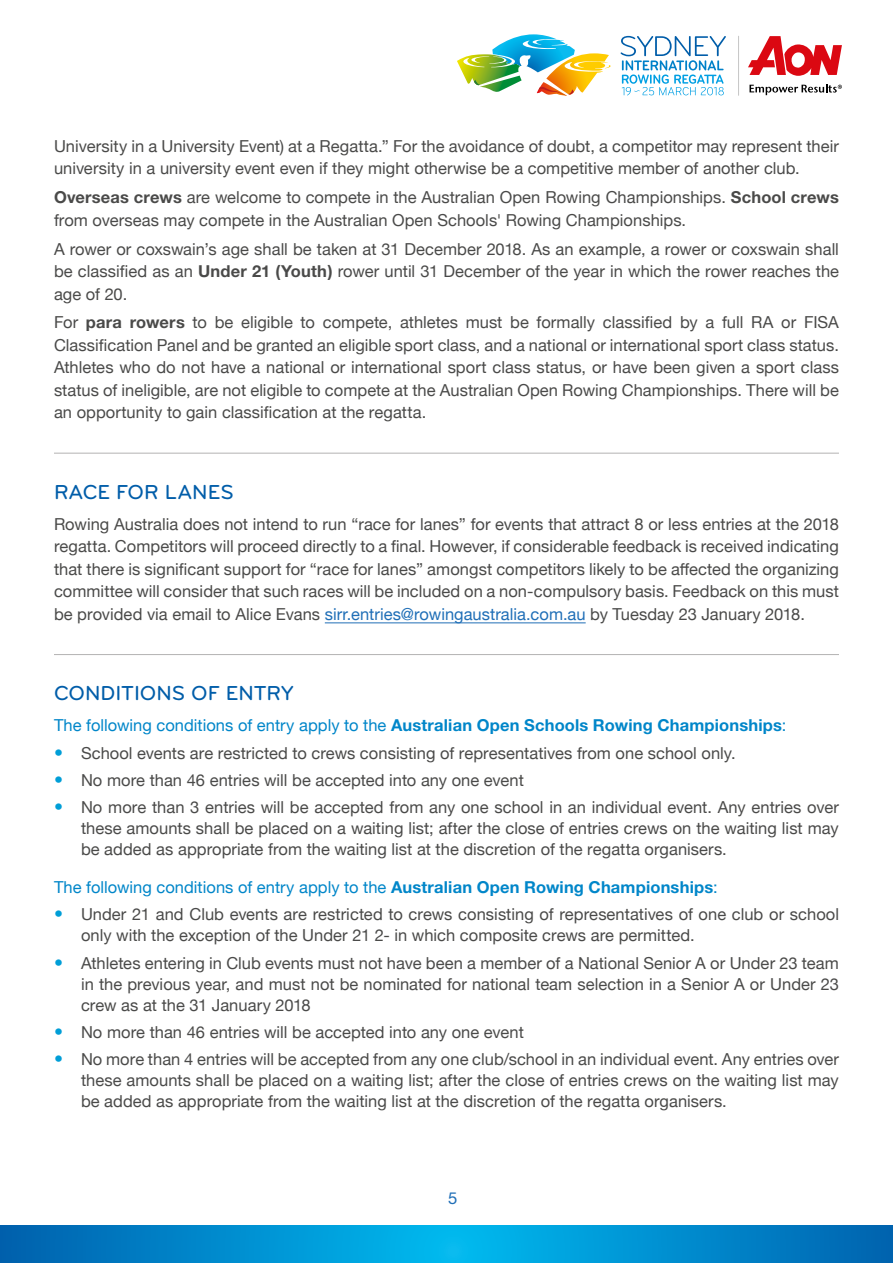
<style>
.page{position:relative;width:893px;height:1263px;background:#fff}
.page>*{position:absolute;margin:0;border:0;box-sizing:border-box;transform-origin:0 0}
.t1{font:500 21px "Bryant";letter-spacing:-.005em;color:#005da9}
.t2{font:16.5px/22.5px "Helvetica Neue";color:#4a4a49;text-align:justify}
.t3{font:16.5px "Helvetica Neue";color:#0086c9}
.t4{font:16.5px "Helvetica Neue";color:#206fb7}
.s1{font-weight:700}
.s2{color:#206fb7}
.s3{font-weight:700;font-size:18px;color:#009ed7}
</style>
<div class="page">
<svg style="left:0;top:1225px;width:893px;height:38px;background:#008dce"></svg>
<svg style="left:457px;top:34px;width:154px;height:62px"></svg>
<hr style="left:738px;top:36px;width:1px;height:59px;background:#c6c6c6">
<svg style="left:748px;top:36px;width:94px;height:40px"></svg>
<svg style="left:749px;top:84px;width:93px;height:11px"></svg>
<svg style="left:621px;top:36px;width:105px;height:59px"></svg>
<hr style="left:325px;top:622px;width:261px;height:1px;background:#206fb7">
<hr style="left:54px;top:453px;width:785px;height:1px;background:#b3b2b2">
<hr style="left:54px;top:654px;width:785px;height:1px;background:#b3b2b2">
<p class="t2" style="left:54px;top:136px;width:786px">University in a University Event) at a Regatta.” For the avoidance of doubt, a competitor may represent their university in a university event even if they might otherwise be a competitive member of another club.</p>
<p class="t2" style="left:54px;top:187px;width:786px"><span class="s1">Overseas crews</span> are welcome to compete in the Australian Open Rowing Championships. <span class="s1">School crews </span>from overseas may compete in the Australian Open Schools' Rowing Championships.</p>
<p class="t2" style="left:54px;top:238px;width:786px">A rower or coxswain’s age shall be taken at 31 December 2018. As an example, a rower or coxswain shall be classified as an <span class="s1">Under 21 (Youth)</span> rower until 31 December of the year in which the rower reaches the age of 20.</p>
<p class="t2" style="left:54px;top:312px;width:786px">For <span class="s1">para rowers</span> to be eligible to compete, athletes must be formally classified by a full RA or FISA Classification Panel and be granted an eligible sport class, and a national or international sport class status.<br>Athletes who do not have a national or international sport class status, or have been given a sport class status of ineligible, are not eligible to compete at the Australian Open Rowing Championships. There will be an opportunity to gain classification at the regatta.</p>
<p class="t1" style="left:54px;top:481px;width:181px">RACE FOR LANES</p>
<p class="t2" style="left:54px;top:514px;width:786px">Rowing Australia does not intend to run “race for lanes” for events that attract 8 or less entries at the 2018 regatta. Competitors will proceed directly to a final. However, if considerable feedback is received indicating that there is significant support for “race for lanes” amongst competitors likely to be affected the organizing committee will consider that such races will be included on a non-compulsory basis. Feedback on this must be provided via email to Alice Evans <span class="s2">sirr.entries@rowingaustralia.com.au</span> by Tuesday 23 January 2018.</p>
<p class="t1" style="left:54px;top:682px;width:241px">CONDITIONS OF ENTRY</p>
<p class="t3" style="left:54px;top:713px;width:734px">The following conditions of entry apply to the <span class="s1">Australian Open Schools Rowing Championships</span>:</p>
<p class="t2" style="left:54px;top:742px;width:683px"><span class="s3">•</span> School events are restricted to crews consisting of representatives from one school only.</p>
<p class="t2" style="left:54px;top:770px;width:471px"><span class="s3">•</span> No more than 46 entries will be accepted into any one event</p>
<p class="t2" style="left:81px;top:798px;width:759px;line-height:21px;text-indent:-27px"><span class="s3">•</span> No more than 3 entries will be accepted from any one school in an individual event. Any entries over these amounts shall be placed on a waiting list; after the close of entries crews on the waiting list may be added as appropriate from the waiting list at the discretion of the regatta organisers.</p>
<p class="t3" style="left:54px;top:875px;width:665px">The following conditions of entry apply to the <span class="s1">Australian Open Rowing Championships</span>:</p>
<p class="t2" style="left:81px;top:905px;width:759px;line-height:21px;text-indent:-27px"><span class="s3">•</span> Under 21 and Club events are restricted to crews consisting of representatives of one club or school only with the exception of the Under 21 2- in which composite crews are permitted.</p>
<p class="t2" style="left:81px;top:953px;width:759px;line-height:21px;text-indent:-27px"><span class="s3">•</span> Athletes entering in Club events must not have been a member of a National Senior A or Under 23 team in the previous year, and must not be nominated for national team selection in a Senior A or Under 23 crew as at the 31 January 2018</p>
<p class="t2" style="left:54px;top:1022px;width:471px"><span class="s3">•</span> No more than 46 entries will be accepted into any one event</p>
<p class="t2" style="left:81px;top:1050px;width:760px;line-height:21px;text-indent:-27px"><span class="s3">•</span> No more than 4 entries will be accepted from any one club/school in an individual event. Any entries over these amounts shall be placed on a waiting list; after the close of entries crews on the waiting list may be added as appropriate from the waiting list at the discretion of the regatta organisers.</p>
<p class="t4" style="left:448px;top:1188px;width:11px">5</p>
</div>
